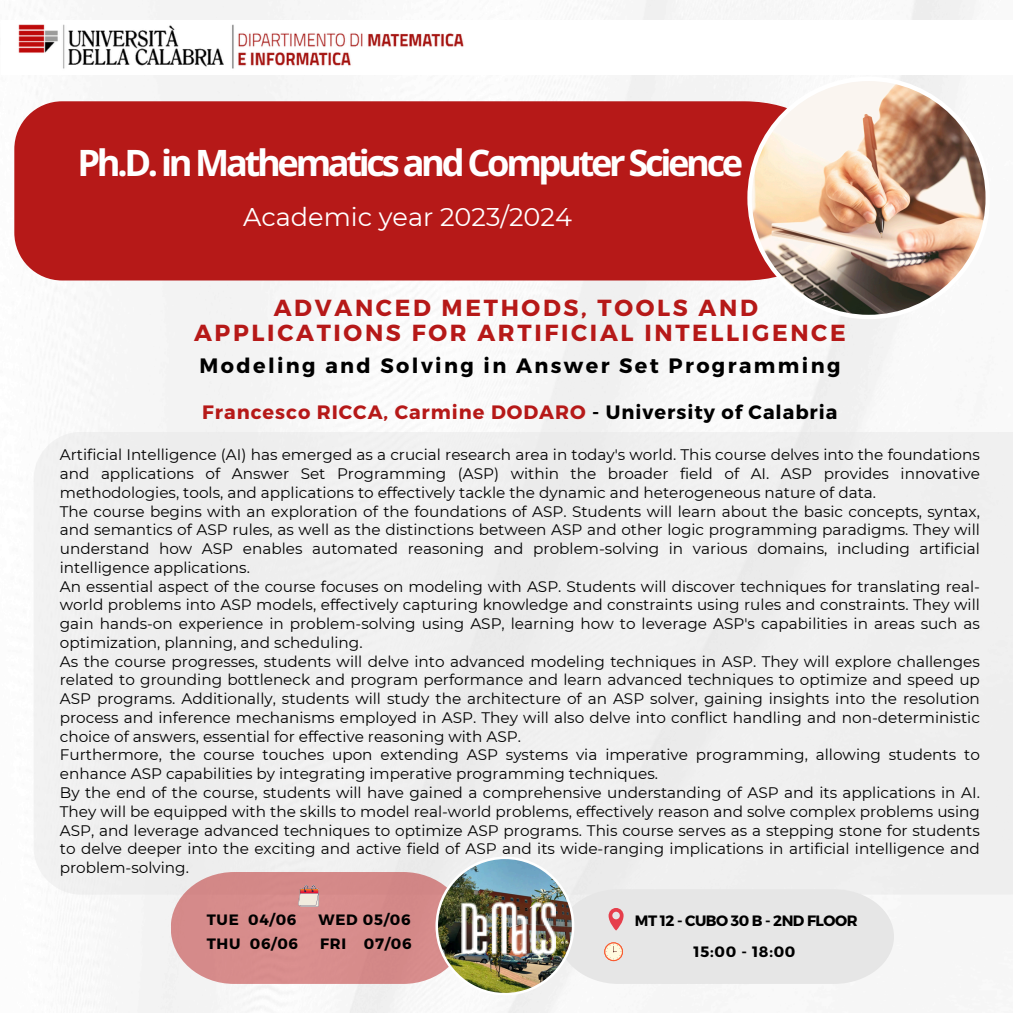
<style>
.page{position:relative;width:1013px;height:1013px;background:#fff}
.page>*{position:absolute;margin:0;border:0;box-sizing:border-box;transform-origin:0 0}
.t1{font:700 36.25px "Open Sans";letter-spacing:-.09em;color:#fff}
.t2{font:25.5px "Montserrat";color:#fff}
.t3{font:700 23.25px/25.6px "Montserrat";letter-spacing:.115em;color:#b61918;text-align:center}
.t4{font:700 20.75px "Montserrat";letter-spacing:.115em;color:#000}
.t5{font:700 19.38px "Montserrat";letter-spacing:.05em;color:#b61918}
.t6{font:15.25px/18.8px "Montserrat";color:#000;text-align:justify}
.t7{font:700 15px "Montserrat";letter-spacing:.05em;color:#000}
.t8{font:700 15px "Montserrat";letter-spacing:-.03em;color:#000}
.s1{color:#000}
</style>
<div class="page">
<img style="left:14px;top:0;width:998px;height:1012px">
<div style="left:34px;top:432px;width:978px;height:462px;background:#efefef"></div>
<div style="left:2px;top:20px;width:1010px;height:54px;background:#fff"></div>
<img style="left:18px;top:24px;width:446px;height:45px">
<div style="left:15px;top:101px;width:732px;height:179px;background:#b61918"></div>
<img style="left:747px;top:77px;width:242px;height:242px">
<svg style="left:171px;top:856px;width:722px;height:139px"></svg>
<h4 class="t1" style="left:77px;top:137px;width:667px">Ph.D. in Mathematics and Computer Science</h4>
<p class="t2" style="left:243px;top:202px;width:330px">Academic year 2023/2024</p>
<h3 class="t3" style="left:194px;top:293px;width:653px">ADVANCED METHODS, TOOLS AND<br>APPLICATIONS FOR ARTIFICIAL INTELLIGENCE</h3>
<h3 class="t4" style="left:199px;top:352px;width:642px">Modeling and Solving in Answer Set Programming</h3>
<p class="t5" style="left:202px;top:399px;width:636px">Francesco RICCA, Carmine DODARO <span class="s1">- University of Calabria</span></p>
<p class="t6" style="left:60px;top:445px;width:921px">Artificial Intelligence (AI) has emerged as a crucial research area in today's world. This course delves into the foundations and applications of Answer Set Programming (ASP) within the broader field of AI. ASP provides innovative methodologies, tools, and applications to effectively tackle the dynamic and heterogeneous nature of data.</p>
<p class="t6" style="left:60px;top:502px;width:921px">The course begins with an exploration of the foundations of ASP. Students will learn about the basic concepts, syntax, and semantics of ASP rules, as well as the distinctions between ASP and other logic programming paradigms. They will understand how ASP enables automated reasoning and problem-solving in various domains, including artificial intelligence applications.</p>
<p class="t6" style="left:60px;top:577px;width:921px">An essential aspect of the course focuses on modeling with ASP. Students will discover techniques for translating real&shy;world problems into ASP models, effectively capturing knowledge and constraints using rules and constraints. They will gain hands-on experience in problem-solving using ASP, learning how to leverage ASP's capabilities in areas such as optimization, planning, and scheduling.</p>
<p class="t6" style="left:60px;top:652px;width:921px">As the course progresses, students will delve into advanced modeling techniques in ASP. They will explore challenges related to grounding bottleneck and program performance and learn advanced techniques to optimize and speed up ASP programs. Additionally, students will study the architecture of an ASP solver, gaining insights into the resolution process and inference mechanisms employed in ASP. They will also delve into conflict handling and non-deterministic choice of answers, essential for effective reasoning with ASP.</p>
<p class="t6" style="left:60px;top:745px;width:921px">Furthermore, the course touches upon extending ASP systems via imperative programming, allowing students to enhance ASP capabilities by integrating imperative programming techniques.</p>
<p class="t6" style="left:60px;top:783px;width:921px">By the end of the course, students will have gained a comprehensive understanding of ASP and its applications in AI.<br>They will be equipped with the skills to model real-world problems, effectively reason and solve complex problems using ASP, and leverage advanced techniques to optimize ASP programs. This course serves as a stepping stone for students to delve deeper into the exciting and active field of ASP and its wide-ranging implications in artificial intelligence and problem-solving.</p>
<h5 class="t7" style="left:207px;top:909px;width:91px">TUE 04/06</h5>
<h5 class="t7" style="left:318px;top:909px;width:94px">WED 05/06</h5>
<p class="t8" style="left:635px;top:910px;width:224px">MT 12 - CUBO 30 B - 2ND FLOOR</p>
<h5 class="t7" style="left:207px;top:934px;width:93px">THU 06/06</h5>
<h5 class="t7" style="left:320px;top:934px;width:93px">FRI 07/06</h5>
<p class="t7" style="left:693px;top:941px;width:103px">15:00 - 18:00</p>
</div>
